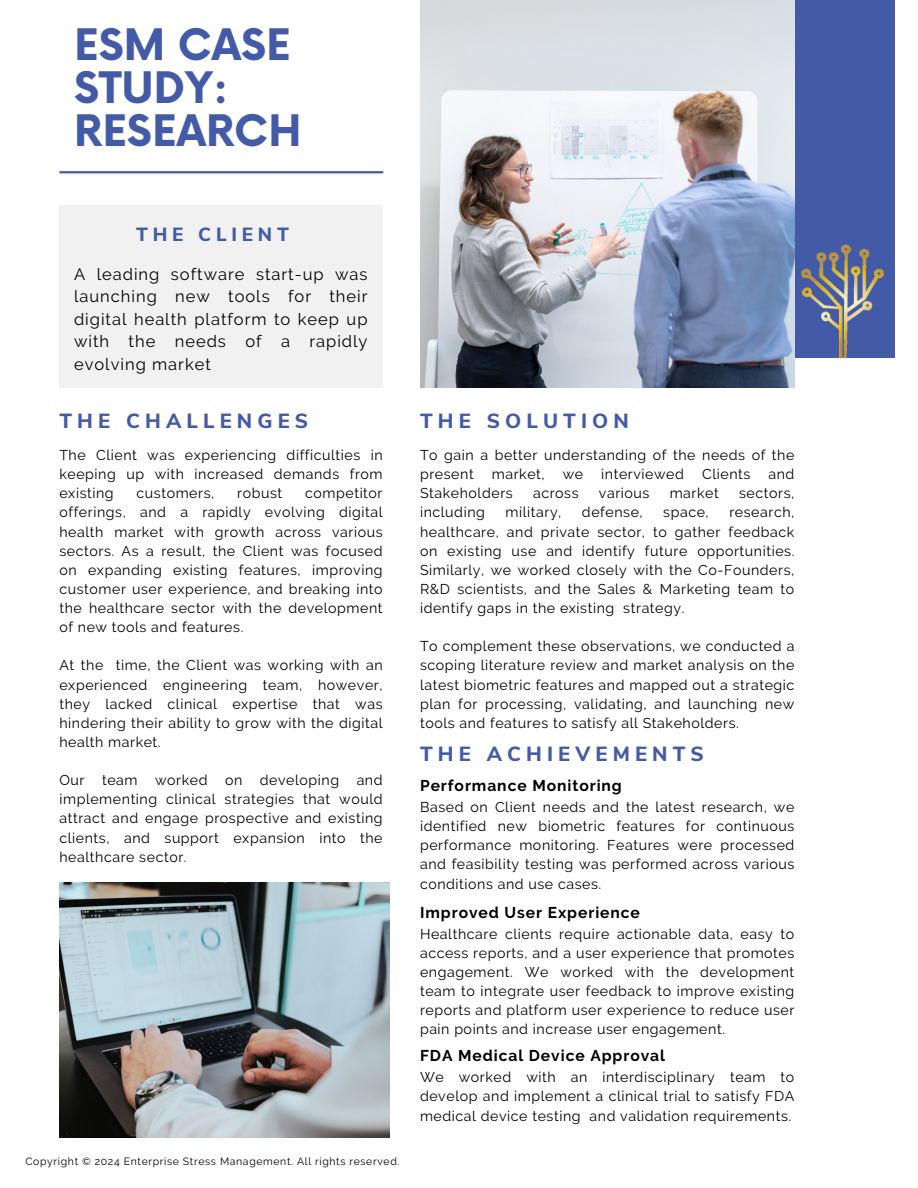
<style>
.page{position:relative;width:918px;height:1188px;background:#fff}
.page>*{position:absolute;margin:0;border:0;box-sizing:border-box;transform-origin:0 0}
.t1{font:700 42.3px/42.8px "Now";color:#435ba7}
.t2{font:800 20.4px "Nunito Sans";letter-spacing:.25em;color:#435ba7}
.t3{font:800 19.05px "Nunito Sans";letter-spacing:.25em;color:#435ba7}
.t4{font:16.5px/22.5px "Raleway";letter-spacing:.06em;color:#000;text-align:justify}
.t5{font:700 15.6px "Raleway";letter-spacing:.06em;color:#000}
.t6{font:14.25px/19.2px "Raleway";letter-spacing:.04em;color:#000;text-align:justify}
.t7{font:10.5px "Raleway";letter-spacing:.06em;color:#000}
</style>
<div class="page">
<div style="left:566px;top:0;width:329px;height:358px;background:#435ba7"></div>
<img style="left:420px;top:0;width:375px;height:387px">
<div style="left:59px;top:205px;width:324px;height:182px;background:#f1f1f1"></div>
<hr style="left:59px;top:171px;width:324px;height:2px;background:#435ba7">
<img style="left:758px;top:235px;width:126px;height:129px">
<img style="left:59px;top:883px;width:330px;height:255px">
<h3 class="t1" style="left:74px;top:26px;width:229px">ESM CASE<br>STUDY:<br>RESEARCH</h3>
<h5 class="t3" style="left:136px;top:222px;width:154px">THE CLIENT</h5>
<h5 class="t4" style="left:74px;top:263px;width:295px">A leading software start-up was launching new tools for their digital health platform to keep up with the needs of a rapidly evolving market</h5>
<p class="t2" style="left:59px;top:407px;width:250px">THE CHALLENGES</p>
<h5 class="t6" style="left:59px;top:445px;width:325px">The Client was experiencing difficulties in keeping up with increased demands from existing</h5>
<h5 class="t6" style="left:59px;top:484px;width:325px;text-indent:246px">competitor offerings, and a rapidly evolving digital health market with growth across various sectors. As a result, the Client was focused on expanding existing features, improving customer user experience, and breaking into the healthcare sector with the development of new tools and features.</h5>
<h3 class="t6" style="left:59px;top:656px;width:325px">At the time, the Client was working with an experienced engineering team, however, they lacked clinical expertise that was hindering their ability to grow with the digital health market.</h3>
<h5 class="t6" style="left:59px;top:770px;width:325px">Our team worked on developing and implementing clinical strategies that would attract and engage prospective and existing clients, and support expansion into the healthcare sector.</h5>
<h5 class="t6" style="left:137px;top:484px;width:79px">customers,</h5>
<h5 class="t6" style="left:237px;top:484px;width:47px">robust</h5>
<h3 class="t7" style="left:25px;top:1155px;width:376px">Copyright © 2024 Enterprise Stress Management. All rights reserved.</h3>
<h2 class="t2" style="left:420px;top:407px;width:210px">THE SOLUTION</h2>
<p class="t6" style="left:420px;top:445px;width:376px">To gain a better understanding of the needs of the present</p>
<p class="t6" style="left:492px;top:464px;width:54px">market,</p>
<p class="t6" style="left:563px;top:464px;width:22px">we</p>
<p class="t6" style="left:601px;top:464px;width:84px">interviewed</p>
<p class="t6" style="left:702px;top:464px;width:50px">Clients</p>
<p class="t6" style="left:768px;top:464px;width:27px">and</p>
<p class="t6" style="left:420px;top:484px;width:94px">Stakeholders</p>
<p class="t6" style="left:533px;top:484px;width:47px">across</p>
<p class="t6" style="left:599px;top:484px;width:52px">various</p>
<p class="t6" style="left:670px;top:484px;width:51px">market</p>
<p class="t6" style="left:739px;top:484px;width:57px">sectors,</p>
<p class="t6" style="left:420px;top:503px;width:66px">including</p>
<p class="t6" style="left:505px;top:503px;width:57px">military,</p>
<p class="t6" style="left:582px;top:503px;width:62px">defense,</p>
<p class="t6" style="left:663px;top:503px;width:47px">space,</p>
<p class="t6" style="left:420px;top:503px;width:376px;text-indent:309px">research, healthcare, and private sector, to gather feedback on existing use and identify future opportunities.<br>Similarly, we worked closely with the Co-Founders, R&amp;D scientists, and the Sales &amp; Marketing team to identify gaps in the existing strategy.</p>
<p class="t6" style="left:420px;top:637px;width:376px">To complement these observations, we conducted a scoping literature review and market analysis on the latest biometric features and mapped out a strategic plan for processing, validating, and launching new tools and features to satisfy all Stakeholders.</p>
<h2 class="t2" style="left:420px;top:740px;width:285px">THE ACHIEVEMENTS</h2>
<h2 class="t5" style="left:420px;top:776px;width:203px">Performance Monitoring</h2>
<p class="t6" style="left:420px;top:797px;width:376px">Based on Client needs and the latest research, we identified new biometric features for continuous performance monitoring. Features were processed and feasibility testing was performed across various conditions and use cases.</p>
<h5 class="t5" style="left:420px;top:903px;width:221px">Improved User Experience</h5>
<h5 class="t6" style="left:420px;top:924px;width:376px">Healthcare clients require actionable data, easy to access reports, and a user experience that promotes engagement. We worked with the development team to integrate user feedback to improve existing reports and platform user experience to reduce user pain points and increase user engagement.</h5>
<h5 class="t5" style="left:420px;top:1047px;width:247px">FDA Medical Device Approval</h5>
<h5 class="t6" style="left:420px;top:1068px;width:376px">We worked with an interdisciplinary team to develop and implement a clinical trial to satisfy FDA medical device testing and validation requirements.</h5>
</div>
